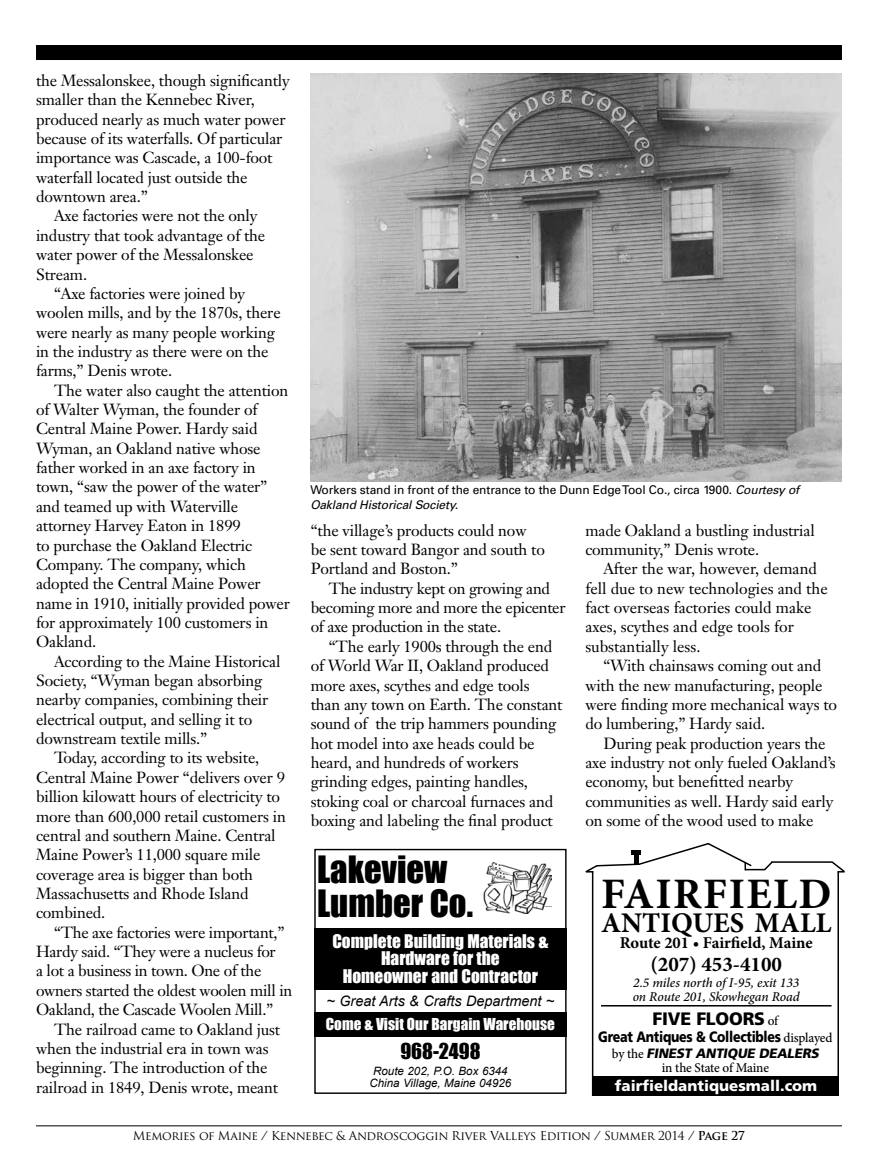
<style>
.page{position:relative;width:878px;height:1175px;background:#fff}
.page>*{position:absolute;margin:0;border:0;box-sizing:border-box;transform-origin:0 0}
.t1{font:700 43.5px "Minion Pro";letter-spacing:.03em;color:#000}
.t2{font:34.65px/33.8px "Impact";color:#000}
.t3{font:700 28.5px "Minion Pro";color:#000}
.t4{font:700 21px "Minion Pro";color:#000}
.t5{font:20.1px "Impact";color:#000}
.t6{font:900 18px "Frutiger LT Std";letter-spacing:-.01em;color:#000}
.t7{font:17.25px/17.2px "Impact";color:#fff;text-align:center}
.t8{font:700 16.5px "Minion Pro";letter-spacing:-.005em;color:#000}
.t9{font:15.9px/19.4px "Janson Text";letter-spacing:-.01em;color:#000}
.t10{font:15.15px "Impact";color:#fff}
.t11{font:900 15px "Frutiger LT Std";letter-spacing:-.02em;color:#000;scale:.83 1}
.t12{font:900 15px "Frutiger LT Std";color:#fff}
.t13{font:italic 14.4px "Arial";color:#000}
.t14{font:italic 500 13.5px/13.5px "Minion Pro";letter-spacing:-.005em;color:#000}
.t15{font:italic 900 13.5px "Frutiger LT Std";color:#000}
.t16{font:500 13.5px "Minion Pro";letter-spacing:-.015em;color:#000}
.t17{font:12px/15px "Univers";letter-spacing:-.01em;color:#000}
.t18{font:12px "Trajan Pro";letter-spacing:-.025em;color:#000}
.t19{font:italic 11.55px/11.6px "Arial";color:#000;text-align:center}
.s1{font-style:italic}
.s2{font-family:"Minion Pro";font-weight:500;font-size:13.5px}
.s3{font-family:"Minion Pro";font-weight:500;font-style:normal}
.s4{font-weight:700}
</style>
<div class="page">
<div style="left:36px;top:45px;width:806px;height:15px;background:#000"></div>
<hr style="left:36px;top:1125px;width:806px;height:1px;background:#000">
<hr style="left:771px;top:861px;width:61px;height:1px;background:#000">
<hr style="left:837px;top:871px;width:2px;height:225px;background:#000">
<hr style="left:592px;top:871px;width:1px;height:225px;background:#000">
<svg style="left:585px;top:842px;width:189px;height:32px"></svg>
<svg style="left:829px;top:861px;width:15px;height:12px"></svg>
<div style="left:593px;top:1076px;width:246px;height:20px;background:#000"></div>
<hr style="left:601px;top:1005px;width:230px;height:1px;background:#000">
<div style="left:314px;top:1012px;width:252px;height:24px;background:#000"></div>
<div style="left:314px;top:928px;width:252px;height:62px;background:#000"></div>
<div style="left:314px;top:848px;width:252px;height:245px;border:1px solid #000"></div>
<img style="left:484px;top:862px;width:67px;height:52px">
<img style="left:310px;top:73px;width:531px;height:408px">
<p class="t9" style="left:36px;top:71px;width:255px">the Messalonskee, though significantly</p>
<p class="t9" style="left:36px;top:90px;width:220px">smaller than the Kennebec River,</p>
<p class="t9" style="left:36px;top:109px;width:251px">produced nearly as much water power</p>
<p class="t9" style="left:36px;top:129px;width:248px">because of its waterfalls. Of particular</p>
<p class="t9" style="left:36px;top:148px;width:238px">importance was Cascade, a 100-foot</p>
<p class="t9" style="left:36px;top:167px;width:213px">waterfall located just outside the</p>
<p class="t9" style="left:36px;top:187px;width:113px">downtown area.”</p>
<p class="t9" style="left:54px;top:206px;width:205px">Axe factories were not the only</p>
<p class="t9" style="left:36px;top:225px;width:231px">industry that took advantage of the</p>
<p class="t9" style="left:36px;top:245px;width:219px">water power of the Messalonskee</p>
<p class="t9" style="left:36px;top:264px;width:53px">Stream.</p>
<p class="t9" style="left:54px;top:283px;width:193px">“Axe factories were joined by</p>
<p class="t9" style="left:36px;top:303px;width:246px">woolen mills, and by the 1870s, there</p>
<p class="t9" style="left:36px;top:322px;width:240px">were nearly as many people working</p>
<p class="t9" style="left:36px;top:342px;width:234px">in the industry as there were on the</p>
<p class="t9" style="left:36px;top:361px;width:138px">farms,” Denis wrote.</p>
<p class="t9" style="left:54px;top:380px;width:236px">The water also caught the attention</p>
<p class="t9" style="left:36px;top:400px;width:223px">of Walter Wyman, the founder of</p>
<p class="t9" style="left:36px;top:419px;width:223px">Central Maine Power. Hardy said</p>
<p class="t9" style="left:36px;top:438px;width:226px">Wyman, an Oakland native whose</p>
<p class="t9" style="left:36px;top:458px;width:221px">father worked in an axe factory in</p>
<p class="t9" style="left:36px;top:477px;width:233px">town, “saw the power of the water”</p>
<p class="t9" style="left:36px;top:496px;width:204px">and teamed up with Waterville</p>
<p class="t9" style="left:36px;top:516px;width:206px">attorney Harvey Eaton in 1899</p>
<p class="t9" style="left:36px;top:535px;width:218px">to purchase the Oakland Electric</p>
<p class="t9" style="left:36px;top:554px;width:211px">Company. The company, which</p>
<p class="t9" style="left:36px;top:574px;width:226px">adopted the Central Maine Power</p>
<p class="t9" style="left:36px;top:593px;width:255px">name in 1910, initially provided power</p>
<p class="t9" style="left:36px;top:612px;width:234px">for approximately 100 customers in</p>
<p class="t9" style="left:36px;top:632px;width:62px">Oakland.</p>
<p class="t9" style="left:54px;top:651px;width:228px">According to the Maine Historical</p>
<p class="t9" style="left:36px;top:670px;width:228px">Society, “Wyman began absorbing</p>
<p class="t9" style="left:36px;top:690px;width:234px">nearby companies, combining their</p>
<p class="t9" style="left:36px;top:709px;width:218px">electrical output, and selling it to</p>
<p class="t9" style="left:36px;top:729px;width:173px">downstream textile mills.”</p>
<p class="t9" style="left:54px;top:748px;width:207px">Today, according to its website,</p>
<p class="t9" style="left:36px;top:767px;width:250px">Central Maine Power “delivers over 9</p>
<p class="t9" style="left:36px;top:787px;width:246px">billion kilowatt hours of electricity to</p>
<p class="t9" style="left:36px;top:806px;width:251px">more than 600,000 retail customers in</p>
<p class="t9" style="left:36px;top:825px;width:241px">central and southern Maine. Central</p>
<p class="t9" style="left:36px;top:845px;width:226px">Maine Power’s 11,000 square mile</p>
<p class="t9" style="left:36px;top:864px;width:218px">coverage area is bigger than both</p>
<p class="t9" style="left:36px;top:883px;width:214px">Massachusetts and Rhode Island</p>
<p class="t9" style="left:36px;top:903px;width:71px">combined.</p>
<p class="t9" style="left:54px;top:922px;width:232px">“The axe factories were important,”</p>
<p class="t9" style="left:36px;top:941px;width:241px">Hardy said. “They were a nucleus for</p>
<p class="t9" style="left:36px;top:961px;width:227px">a lot a business in town. One of the</p>
<p class="t9" style="left:36px;top:980px;width:258px">owners started the oldest woolen mill in</p>
<p class="t9" style="left:36px;top:999px;width:239px">Oakland, the Cascade Woolen Mill.”</p>
<p class="t9" style="left:54px;top:1019px;width:227px">The railroad came to Oakland just</p>
<p class="t9" style="left:36px;top:1038px;width:234px">when the industrial era in town was</p>
<p class="t9" style="left:36px;top:1057px;width:233px">beginning. The introduction of the</p>
<p class="t9" style="left:36px;top:1077px;width:244px">railroad in 1849, Denis wrote, meant</p>
<p class="t17" style="left:310px;top:482px;width:490px">Workers stand in front of the entrance to the Dunn Edge Tool Co., circa 1900. <span class="s1">Courtesy of<br>Oakland Historical Society.</span></p>
<p class="t9" style="left:311px;top:520px;width:236px">“the village’s products could now be sent toward Bangor and south to<br>Portland and Boston.”</p>
<p class="t9" style="left:311px;top:578px;width:256px;text-indent:18px">The industry kept on growing and becoming more and more the epicenter of axe production in the state.</p>
<p class="t9" style="left:311px;top:636px;width:253px;text-indent:18px">“The early 1900s through the end of World War II, Oakland produced more axes, scythes and edge tools than any town on Earth. The constant sound of the trip hammers pounding hot model into axe heads could be heard, and hundreds of workers grinding edges, painting handles, stoking coal or charcoal furnaces and boxing and labeling the final product</p>
<h2 class="t2" style="left:317px;top:852px;width:157px">Lakeview<br>Lumber Co.</h2>
<p class="t7" style="left:332px;top:932px;width:217px">Complete Building Materials &amp;<br>Hardware for the<br>Homeowner and Contractor</p>
<p class="t13" style="left:326px;top:991px;width:229px">~ Great Arts &amp; Crafts Department ~</p>
<p class="t10" style="left:326px;top:1015px;width:230px">Come &amp; Visit Our Bargain Warehouse</p>
<p class="t5" style="left:400px;top:1038px;width:82px">968-2498</p>
<p class="t19" style="left:369px;top:1065px;width:143px">Route 202, P.O. Box 6344<br>China Village, Maine 04926</p>
<p class="t9" style="left:585px;top:520px;width:231px">made Oakland a bustling industrial community,” Denis wrote.</p>
<p class="t9" style="left:585px;top:559px;width:244px;text-indent:18px">After the war, however, demand fell due to new technologies and the fact overseas factories could make axes, scythes and edge tools for substantially less.</p>
<p class="t9" style="left:585px;top:656px;width:253px;text-indent:18px">“With chainsaws coming out and with the new manufacturing, people were finding more mechanical ways to do lumbering,” Hardy said.</p>
<p class="t9" style="left:585px;top:733px;width:252px;text-indent:18px">During peak production years the axe industry not only fueled Oakland’s economy, but benefitted nearby communities as well. Hardy said early on some of the wood used to make</p>
<h1 class="t1" style="left:601px;top:863px;width:232px">FAIRFIELD</h1>
<h3 class="t3" style="left:601px;top:902px;width:232px">ANTIQUES MALL</h3>
<p class="t8" style="left:619px;top:931px;width:194px">Route 201 • Fairfield, Maine</p>
<h3 class="t4" style="left:650px;top:949px;width:133px">(207) 453-4100</h3>
<p class="t14" style="left:632px;top:976px;width:169px">2.5 miles north of I-95, exit 133 on Route 201, Skowhegan Road</p>
<p class="t6" style="left:652px;top:1008px;width:127px">FIVE FLOORS <span class="s2">of</span></p>
<p class="t11" style="left:598px;top:1027px;width:284px">Great Antiques &amp; Collectibles <span class="s2">displayed</span></p>
<p class="t15" style="left:612px;top:1045px;width:211px"><span class="s3">b y t h e</span> FINEST ANTIQUE DEALERS</p>
<p class="t16" style="left:661px;top:1058px;width:109px">in the State of Maine</p>
<p class="t12" style="left:615px;top:1076px;width:204px">fairfieldantiquesmall.com</p>
<p class="t18" style="left:133px;top:1127px;width:613px">Memories of Maine / Kennebec &amp; Androscoggin River Valleys Edition / Summer 2014 / <span class="s4">Page 27</span></p>
</div>
